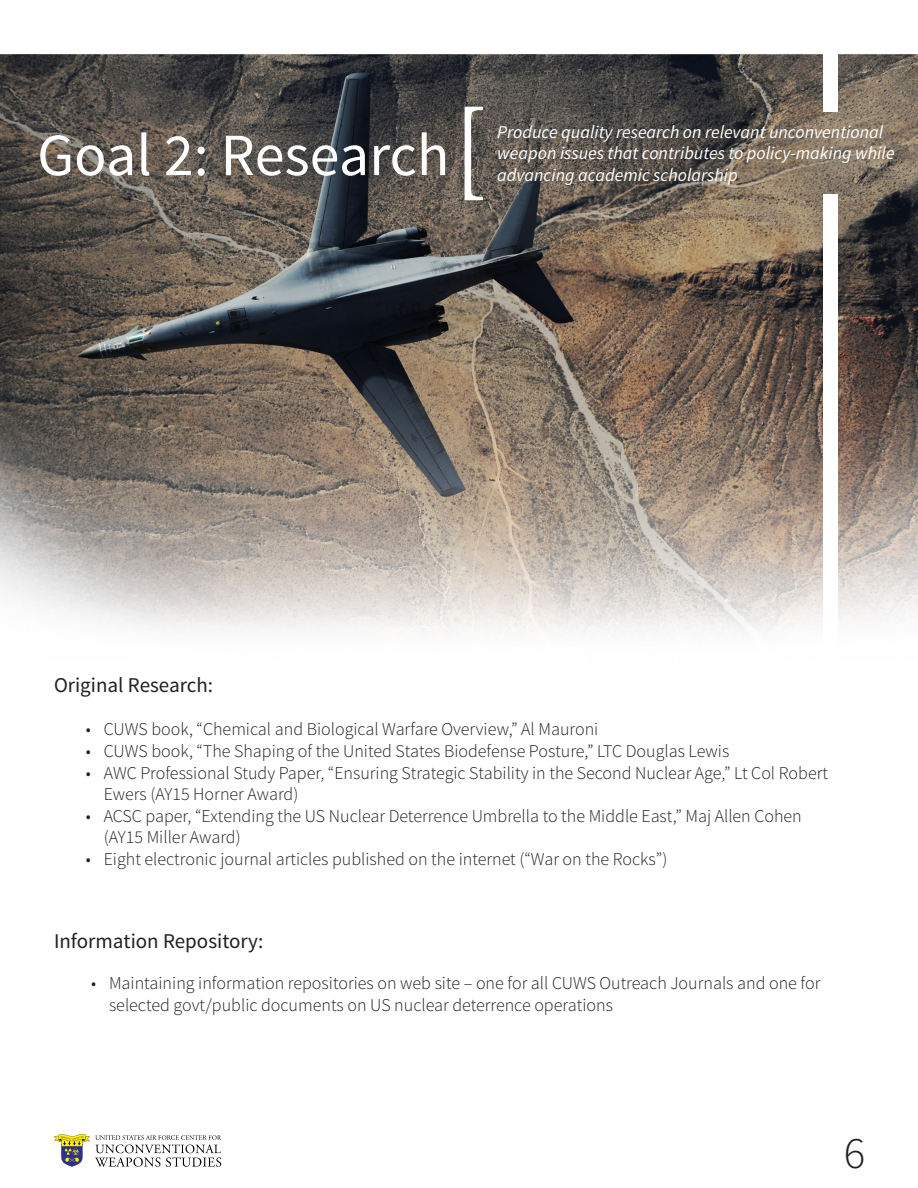
<style>
.page{position:relative;width:918px;height:1188px;background:#fff}
.page>*{position:absolute;margin:0;border:0;box-sizing:border-box;transform-origin:0 0}
.t1{font:108px "Minion Pro";color:#fff}
.t2{font:60px "Source Sans Pro";color:#fff}
.t3{font:300 45px "Source Sans Pro";color:#231f20}
.t4{font:21px "Source Sans Pro";color:#231f20}
.t5{font:300 18px/21.6px "Source Sans Pro";color:#231f20}
.t6{font:italic 18px/21.6px "Source Sans Pro";color:#fff}
</style>
<div class="page">
<img style="left:0;top:54px;width:918px;height:580px">
<div style="left:824px;top:194px;width:14px;height:994px;background:#fff"></div>
<div style="left:824px;top:0;width:14px;height:112px;background:#fff"></div>
<svg style="left:54px;top:1134px;width:167px;height:33px"></svg>
<p class="t2" style="left:37px;top:118px;width:414px">Goal 2: Research</p>
<p class="t1" style="left:452px;top:76px;width:39px">[</p>
<p class="t6" style="left:497px;top:121px;width:399px">Produce quality research on relevant unconventional weapon issues that contributes to policy-making while advancing academic scholarship</p>
<p class="t4" style="left:54px;top:672px;width:161px">Original Research:</p>
<p class="t5" style="left:86px;top:719px;width:514px">• CUWS book, “Chemical and Biological Warfare Overview,” Al Mauroni</p>
<p class="t5" style="left:86px;top:740px;width:645px">• CUWS book, “The Shaping of the United States Biodefense Posture,” LTC Douglas Lewis</p>
<p class="t5" style="left:104px;top:762px;width:726px;text-indent:-18px">• AWC Professional Study Paper, “Ensuring Strategic Stability in the Second Nuclear Age,” Lt Col Robert<br>Ewers (AY15 Horner Award)</p>
<p class="t5" style="left:104px;top:805px;width:700px;text-indent:-18px">• ACSC paper, “Extending the US Nuclear Deterrence Umbrella to the Middle East,” Maj Allen Cohen (AY15 Miller Award)</p>
<p class="t5" style="left:86px;top:848px;width:583px">• Eight electronic journal articles published on the internet (“War on the Rocks”)</p>
<p class="t4" style="left:54px;top:928px;width:211px">Information Repository:</p>
<p class="t5" style="left:109px;top:972px;width:713px;text-indent:-18px">• Maintaining information repositories on web site – one for all CUWS Outreach Journals and one for selected govt/public documents on US nuclear deterrence operations</p>
<p class="t3" style="left:844px;top:1125px;width:23px">6</p>
</div>
